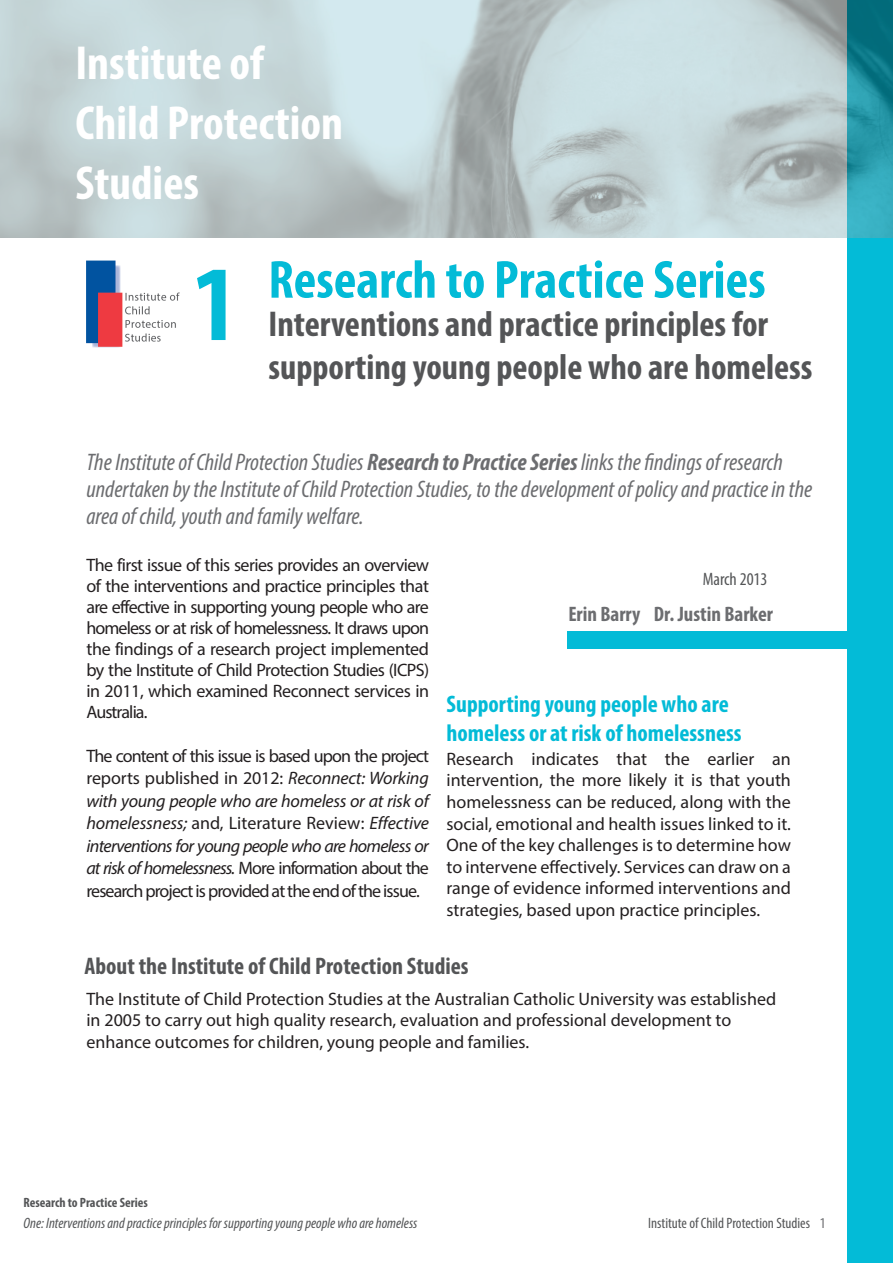
<style>
.page{position:relative;width:893px;height:1263px;background:#fff}
.page>*{position:absolute;margin:0;border:0;box-sizing:border-box;transform-origin:0 0}
.t1{font:700 condensed 108px "Myriad Pro";color:#03bbd7}
.t2{font:700 condensed 54px "Myriad Pro";color:#03bbd7}
.t3{font:700 condensed 48px/60px "Myriad Pro";color:#fff}
.t4{font:700 condensed 36px/43.2px "Myriad Pro";color:#545557}
.t5{font:italic condensed 24px/27px "Myriad Pro";color:#6c6d70}
.t6{font:700 condensed 24px/28.8px "Myriad Pro";color:#03bbd7}
.t7{font:700 condensed 24px "Myriad Pro";color:#545557}
.t8{font:700 condensed 21px "Myriad Pro";color:#6c6d70}
.t9{font:18px/21.6px "Myriad Pro";color:#231f20;text-align:justify}
.t10{font:condensed 18px "Myriad Pro";color:#545557}
.t11{font:italic condensed 15px "Myriad Pro";color:#545557}
.t12{font:condensed 15px "Myriad Pro";color:#545557}
.t13{font:700 condensed 13.5px "Myriad Pro";color:#545557}
.s1{font-weight:700}
.s2{font-style:italic}
.s3{color:#6c6d70}
</style>
<div class="page">
<div style="left:848px;top:0;width:45px;height:1263px;background:#03bbd7"></div>
<div style="left:567px;top:631px;width:291px;height:18px;background:#03bbd7"></div>
<img style="left:86px;top:260px;width:94px;height:88px">
<img style="left:0;top:0;width:893px;height:238px">
<h3 class="t3" style="left:75px;top:32px;width:269px">Institute of<br>Child Protection<br>Studies</h3>
<h1 class="t1" style="left:192px;top:237px;width:48px">1</h1>
<h2 class="t2" style="left:268px;top:246px;width:499px">Research to Practice Series</h2>
<h3 class="t4" style="left:268px;top:302px;width:546px">Interventions and practice principles for supporting young people who are homeless</h3>
<p class="t5" style="left:86px;top:448px;width:727px">The Institute of Child Protection Studies <span class="s1">Research to Practice Series</span> links the findings of research undertaken by the Institute of Child Protection Studies, to the development of policy and practice in the area of child, youth and family welfare.</p>
<p class="t9" style="left:86px;top:554px;width:344px;line-height:21px">The first issue of this series provides an overview of the interventions and practice principles that are effective in supporting young people who are homeless or at risk of homelessness. It draws upon the findings of a research project implemented by the Institute of Child Protection Studies (ICPS) in 2011, which examined Reconnect services in Australia.</p>
<p class="t9" style="left:86px;top:744px;width:344px;line-height:22.5px">The content of this issue is based upon the project reports published in 2012: <span class="s2">Reconnect: Working with young people who are homeless or at risk of homelessness;</span> and, Literature Review: <span class="s2">Effective interventions for young people who are homeless or at risk of homelessness.</span> More information about the research project is provided at the end of the issue.</p>
<p class="t10" style="left:703px;top:568px;width:66px">March 2013</p>
<p class="t8" style="left:568px;top:601px;width:206px">Erin Barry Dr. Justin Barker</p>
<h3 class="t6" style="left:446px;top:689px;width:297px">Supporting young people who are homeless or at risk of homelessness</h3>
<p class="t9" style="left:446px;top:747px;width:346px">Research indicates that the earlier an intervention, the more likely it is that youth homelessness can be reduced, along with the social, emotional and health issues linked to it.<br>One of the key challenges is to determine how to intervene effectively. Services can draw on a range of evidence informed interventions and strategies, based upon practice principles.</p>
<h3 class="t7" style="left:85px;top:950px;width:386px">About the Institute of Child Protection Studies</h3>
<p class="t9" style="left:86px;top:988px;width:691px;text-align:left">The Institute of Child Protection Studies at the Australian Catholic University was established in 2005 to carry out high quality research, evaluation and professional development to enhance outcomes for children, young people and families.</p>
<p class="t13" style="left:23px;top:1194px;width:126px">Research to Practice Series</p>
<p class="t11" style="left:23px;top:1214px;width:395px">One: Interventions and practice principles for supporting young people who are homeless</p>
<p class="t12" style="left:648px;top:1214px;width:179px">Institute of Child Protection Studies <span class="s3">1</span></p>
</div>
